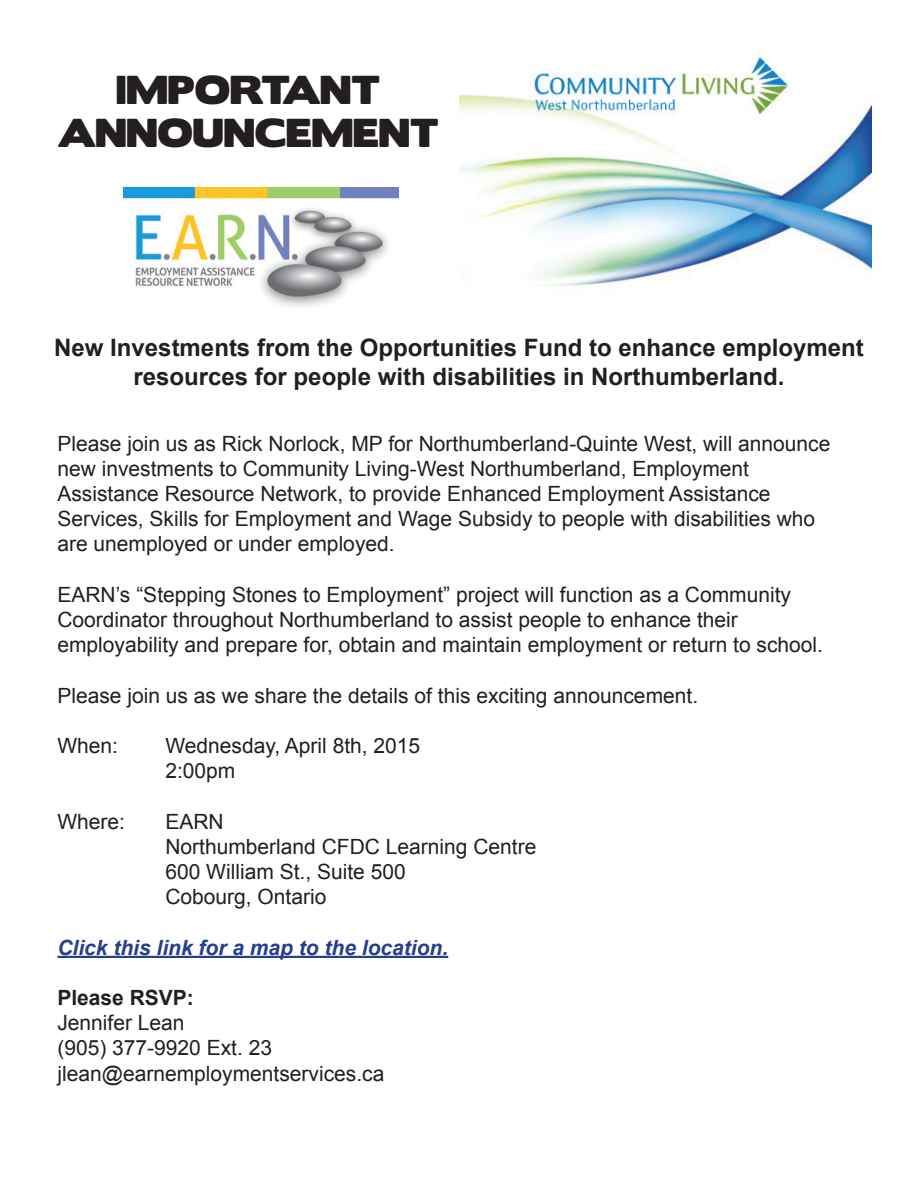
<style>
.page{position:relative;width:918px;height:1188px;background:#fff}
.page>*{position:absolute;margin:0;border:0;box-sizing:border-box;transform-origin:0 0}
.t1{font:36px/43.2px "Boris Black Bloxx";color:#231f20;text-align:center}
.t2{font:700 24px/28.8px "Arial";color:#231f20;text-align:center}
.t3{font:21px/25.2px "Arial";color:#231f20}
.t4{font:italic 700 21px "Arial";color:#253f8e}
.t5{font:700 21px "Arial";color:#231f20}
</style>
<div class="page">
<img style="left:459px;top:57px;width:412px;height:229px">
<hr style="left:57px;top:956px;width:391px;height:2px;background:#253f8e">
<img style="left:123px;top:187px;width:275px;height:120px">
<h1 class="t1" style="left:58px;top:69px;width:383px">IMPORTANT<br>ANNOUNCEMENT</h1>
<p class="t2" style="left:54px;top:334px;width:811px">New Investments from the Opportunities Fund to enhance employment resources for people with disabilities in Northumberland.</p>
<p class="t3" style="left:57px;top:431px;width:775px">Please join us as Rick Norlock, MP for Northumberland-Quinte West, will announce new investments to Community Living-West Northumberland, Employment Assistance Resource Network, to provide Enhanced Employment Assistance Services, Skills for Employment and Wage Subsidy to people with disabilities who are unemployed or under employed.</p>
<p class="t3" style="left:57px;top:582px;width:767px">EARN’s “Stepping Stones to Employment” project will function as a Community<br>Coordinator throughout Northumberland to assist people to enhance their employability and prepare for, obtain and maintain employment or return to school.</p>
<p class="t3" style="left:57px;top:683px;width:642px">Please join us as we share the details of this exciting announcement.</p>
<p class="t3" style="left:57px;top:733px;width:62px">When:</p>
<p class="t3" style="left:165px;top:733px;width:256px">Wednesday, April 8th, 2015<br>2:00pm</p>
<p class="t3" style="left:57px;top:809px;width:69px">Where:</p>
<p class="t3" style="left:165px;top:809px;width:373px">EARN<br>Northumberland CFDC Learning Centre<br>600 William St., Suite 500<br>Cobourg, Ontario</p>
<p class="t4" style="left:57px;top:934px;width:392px">Click this link for a map to the location.</p>
<p class="t5" style="left:57px;top:984px;width:138px">Please RSVP:</p>
<p class="t3" style="left:57px;top:1011px;width:329px">Jennifer Lean<br>(905) 377-9920 Ext. 23 jlean@earnemploymentservices.ca</p>
</div>
